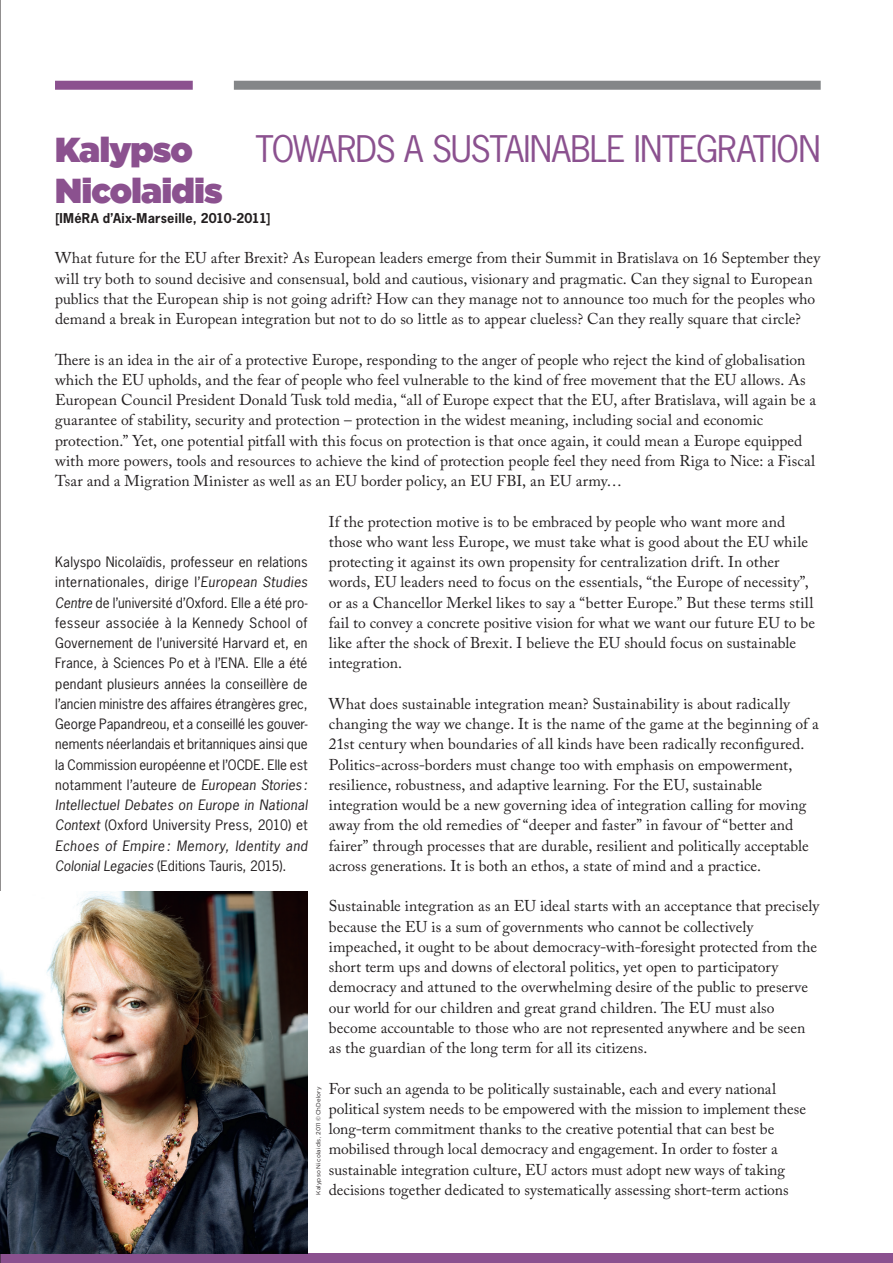
<style>
.page{position:relative;width:893px;height:1263px;background:#fff}
.page>*{position:absolute;margin:0;border:0;box-sizing:border-box;transform-origin:0 0}
.t1{font:34.5px "News Gothic Std";letter-spacing:-.025em;color:#8b518f}
.t2{font:34.5px/40.5px "Gotham Ultra";letter-spacing:-.02em;color:#8b518f}
.t3{font:15.6px/20.2px "Adobe Caslon Pro";letter-spacing:.005em;color:#231f20}
.t4{font:13.5px/20.2px "News Gothic Std";letter-spacing:.01em;color:#231f20;text-align:justify}
.t5{font:700 12.75px "News Gothic Std";letter-spacing:.02em;color:#231f20}
.t6{font:6px "Gotham Rounded";letter-spacing:.025em;color:#231f20}
.s1{font-style:italic}
</style>
<div class="page">
<div style="left:55px;top:81px;width:138px;height:9px;background:#8b518f"></div>
<div style="left:0;top:1254px;width:893px;height:9px;background:#8b518f"></div>
<hr style="left:0;top:0;width:1px;height:1263px;background:#231f20">
<div style="left:234px;top:81px;width:587px;height:9px;background:#848688"></div>
<img style="left:0;top:891px;width:308px;height:363px">
<h1 class="t1" style="left:255px;top:127px;width:567px">TOWARDS A SUSTAINABLE INTEGRATION</h1>
<h1 class="t2" style="left:55px;top:129px;width:169px">Kalypso<br>Nicolaidis</h1>
<p class="t5" style="left:55px;top:209px;width:217px">[IMéRA d’Aix-Marseille, 2010-2011]</p>
<p class="t3" style="left:55px;top:248px;width:767px">What future for the EU after Brexit? As European leaders emerge from their Summit in Bratislava on 16 September they will try both to sound decisive and consensual, bold and cautious, visionary and pragmatic. Can they signal to European publics that the European ship is not going adrift? How can they manage not to announce too much for the peoples who demand a break in European integration but not to do so little as to appear clueless? Can they really square that circle?</p>
<p class="t3" style="left:55px;top:349px;width:763px">There is an idea in the air of a protective Europe, responding to the anger of people who reject the kind of globalisation which the EU upholds, and the fear of people who feel vulnerable to the kind of free movement that the EU allows. As European Council President Donald Tusk told media, “all of Europe expect that the EU, after Bratislava, will again be a guarantee of stability, security and protection – protection in the widest meaning, including social and economic protection.” Yet, one potential pitfall with this focus on protection is that once again, it could mean a Europe equipped with more powers, tools and resources to achieve the kind of protection people feel they need from Riga to Nice: a Fiscal Tsar and a Migration Minister as well as an EU border policy, an EU FBI, an EU army…</p>
<p class="t3" style="left:329px;top:511px;width:488px">If the protection motive is to be embraced by people who want more and those who want less Europe, we must take what is good about the EU while protecting it against its own propensity for centralization drift. In other words, EU leaders need to focus on the essentials, “the Europe of necessity”, or as a Chancellor Merkel likes to say a “better Europe.” But these terms still fail to convey a concrete positive vision for what we want our future EU to be like after the shock of Brexit. I believe the EU should focus on sustainable integration.</p>
<p class="t3" style="left:329px;top:693px;width:491px">What does sustainable integration mean? Sustainability is about radically changing the way we change. It is the name of the game at the beginning of a 21st century when boundaries of all kinds have been radically reconfigured.<br>Politics-across-borders must change too with emphasis on empowerment, resilience, robustness, and adaptive learning. For the EU, sustainable integration would be a new governing idea of integration calling for moving away from the old remedies of “deeper and faster” in favour of “better and fairer” through processes that are durable, resilient and politically acceptable across generations. It is both an ethos, a state of mind and a practice.</p>
<p class="t3" style="left:329px;top:896px;width:492px">Sustainable integration as an EU ideal starts with an acceptance that precisely because the EU is a sum of governments who cannot be collectively impeached, it ought to be about democracy-with-foresight protected from the short term ups and downs of electoral politics, yet open to participatory democracy and attuned to the overwhelming desire of the public to preserve our world for our children and great grand children. The EU must also become accountable to those who are not represented anywhere and be seen as the guardian of the long term for all its citizens.</p>
<p class="t3" style="left:329px;top:1078px;width:479px">For such an agenda to be politically sustainable, each and every national political system needs to be empowered with the mission to implement these long-term commitment thanks to the creative potential that can best be mobilised through local democracy and engagement. In order to foster a sustainable integration culture, EU actors must adopt new ways of taking decisions together dedicated to systematically assessing short-term actions</p>
<p class="t4" style="left:55px;top:552px;width:254px">Kalyspo Nicolaïdis, professeur en relations internationales, dirige l’<span class="s1">European Studies Centre</span> de l’université d’Oxford. Elle a été pro&shy;fesseur associée à la Kennedy School of Governement de l’université Harvard et, en France, à Sciences Po et à l’ENA. Elle a été pendant plusieurs années la conseillère de l’ancien ministre des affaires étrangères grec, George Papandreou, et a conseillé les gouver&shy;nements néerlandais et britanniques ainsi que la Commission européenne et l’OCDE. Elle est notamment l’auteure de <span class="s1">European Stories :<br>Intellectuel Debates on Europe in National Context</span> (Oxford University Press, 2010) et <span class="s1">Echoes of Empire : Memory, Identity and Colonial Legacies</span> (Editions Tauris, 2015).</p>
<p class="t6" style="left:314px;top:1195px;width:110px;rotate:-90deg">Kalypso Nicolaidis, 2011 ©ChDelory</p>
</div>
